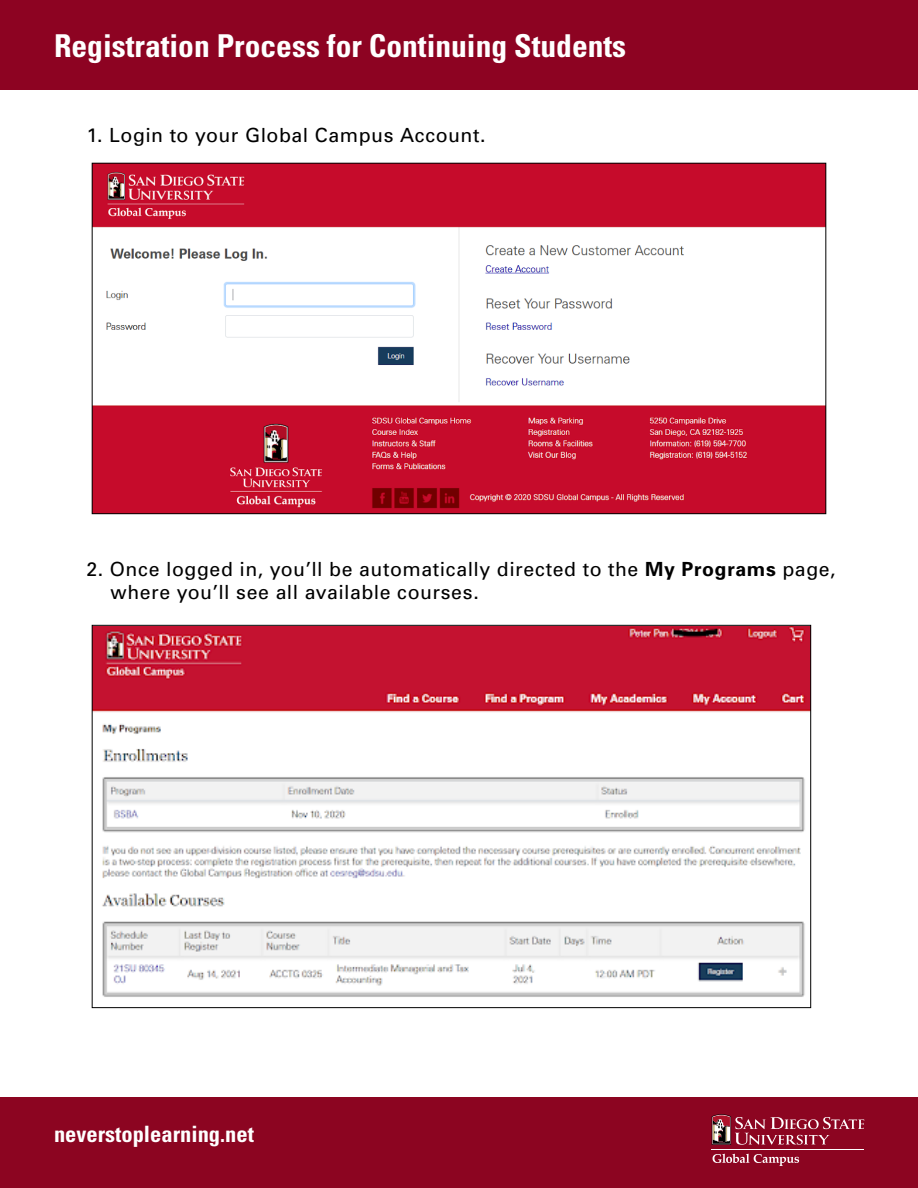
<style>
.page{position:relative;width:918px;height:1188px;background:#fff}
.page>*{position:absolute;margin:0;border:0;box-sizing:border-box;transform-origin:0 0}
.t1{font:700 condensed 31.5px "Univers";color:#fff}
.t2{font:700 condensed 22.5px "Univers";color:#fff}
.t3{font:19.5px/23.4px "Univers";letter-spacing:.025em;color:#000}
.s1{font-weight:700}
</style>
<div class="page">
<div style="left:0;top:0;width:918px;height:89px;background:#8d0322"></div>
<div style="left:0;top:1097px;width:918px;height:91px;background:#8c0521"></div>
<svg style="left:713px;top:1154px;width:86px;height:12px"></svg>
<hr style="left:712px;top:1149px;width:152px;height:1px;background:#fff">
<svg style="left:712px;top:1114px;width:152px;height:31px"></svg>
<img style="left:94px;top:165px;width:730px;height:347px">
<img style="left:94px;top:627px;width:715px;height:370px">
<h1 class="t1" style="left:54px;top:26px;width:574px">Registration Process for Continuing Students</h1>
<p class="t3" style="left:86px;top:124px;width:401px">1. Login to your Global Campus Account.</p>
<p class="t3" style="left:110px;top:557px;width:727px;text-indent:-24px">2. Once logged in, you’ll be automatically directed to the <span class="s1">My Programs</span> page, where you’ll see all available courses.</p>
<p class="t2" style="left:54px;top:1120px;width:201px">neverstoplearning.net</p>
</div>
